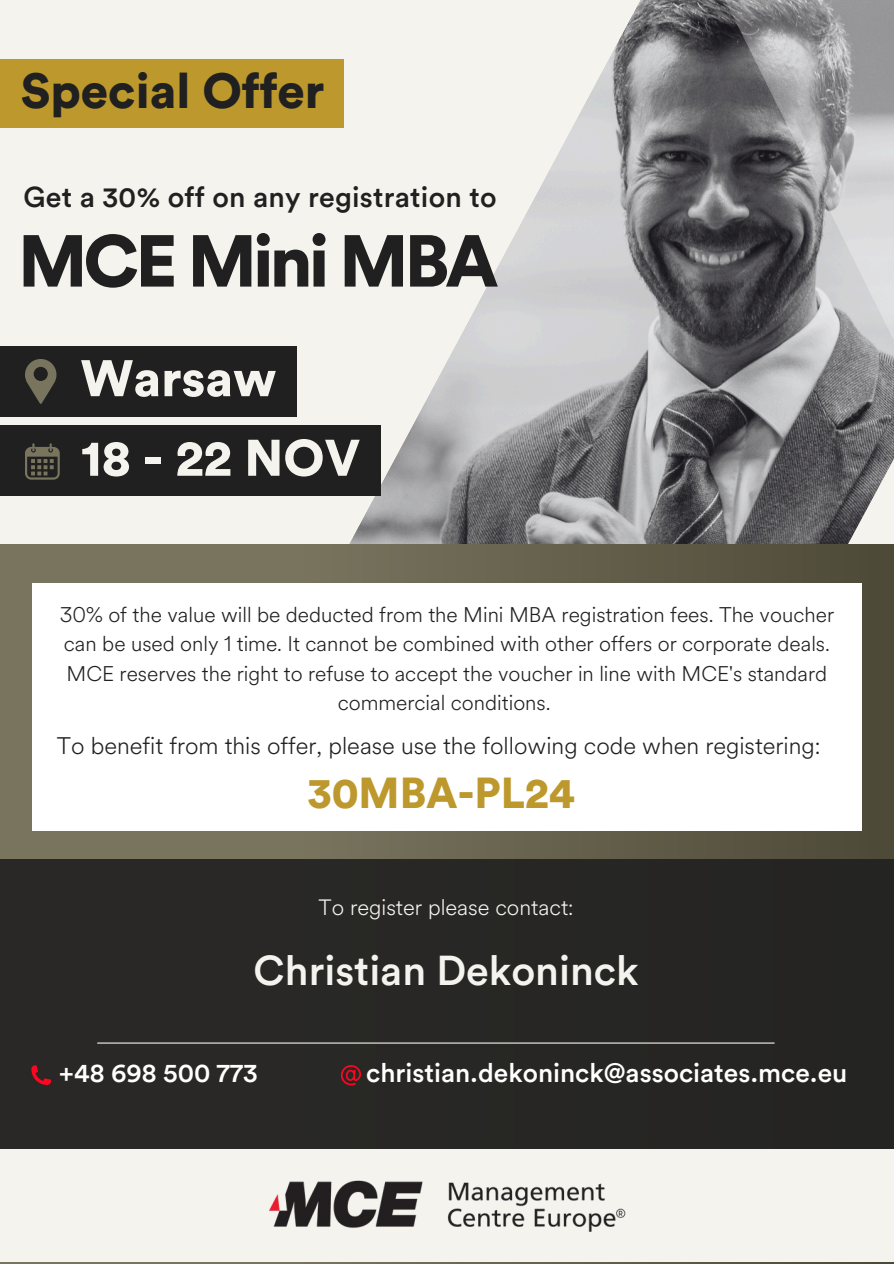
<style>
.page{position:relative;width:894px;height:1264px;background:#fff}
.page>*{position:absolute;margin:0;border:0;box-sizing:border-box;transform-origin:0 0}
.t1{font:900 72.6px "Circular Std";letter-spacing:-.055em;color:#202020}
.t2{font:900 50.85px "Circular Std";color:#f4f3ee}
.t3{font:900 48.9px "Circular Std";color:#202020}
.t4{font:900 42.9px "Circular Std";color:#bc982d}
.t5{font:500 41.4px "Circular Std";color:#f4f3ee}
.t6{font:500 28.5px "Circular Std";letter-spacing:.01em;color:#202020}
.t7{font:500 26.4px "Circular Std";color:#fff}
.t8{font:300 23.7px "Circular Spotify Text";color:#202020}
.t9{font:300 21.9px "Circular Spotify Text";color:#f4f3ee}
.t10{font:300 21px/29.2px "Circular Spotify Text";color:#202020;text-align:center}
</style>
<div class="page">
<img style="left:658px;top:0;width:189px;height:544px">
<svg style="left:0;top:0;width:658px;height:544px;background:#dddcda"></svg>
<div style="left:0;top:544px;width:893px;height:719px;background:linear-gradient(to right,#837e67,#524e3b)"></div>
<div style="left:0;top:859px;width:893px;height:315px;background:#272725"></div>
<svg style="left:847px;top:408px;width:46px;height:136px;background:#8e8d8e"></svg>
<svg style="left:724px;top:0;width:169px;height:408px;background:#8f8e91"></svg>
<div style="left:32px;top:583px;width:829px;height:248px;background:#fff"></div>
<div style="left:0;top:1149px;width:893px;height:112px;background:#f4f3ee"></div>
<img style="left:269px;top:1180px;width:357px;height:52px">
<div style="left:0;top:59px;width:344px;height:69px;background:#bc982d"></div>
<div style="left:0;top:346px;width:296px;height:71px;background:#202020"></div>
<svg style="left:25px;top:359px;width:31px;height:45px"></svg>
<div style="left:0;top:425px;width:380px;height:71px;background:#202020"></div>
<svg style="left:25px;top:443px;width:34px;height:36px"></svg>
<hr style="left:97px;top:1042px;width:677px;height:1px;background:#f4f3ee">
<svg style="left:31px;top:1065px;width:19px;height:19px"></svg>
<svg style="left:340px;top:1065px;width:21px;height:20px"></svg>
<h3 class="t3" style="left:21px;top:68px;width:305px">Special Offer</h3>
<p class="t6" style="left:24px;top:184px;width:474px">Get a 30% off on any registration to</p>
<p class="t1" style="left:18px;top:228px;width:482px">MCE Mini MBA</p>
<p class="t2" style="left:80px;top:355px;width:197px">Warsaw</p>
<h2 class="t2" style="left:80px;top:434px;width:281px">18 - 22 NOV</h2>
<h6 class="t10" style="left:60px;top:600px;width:775px">30% of the value will be deducted from the Mini MBA registration fees. The voucher can be used only 1 time. It cannot be combined with other offers or corporate deals.<br>MCE reserves the right to refuse to accept the voucher in line with MCE's standard commercial conditions.</h6>
<p class="t8" style="left:57px;top:729px;width:765px">To benefit from this offer, please use the following code when registering:</p>
<h4 class="t4" style="left:308px;top:773px;width:268px">30MBA-PL24</h4>
<p class="t9" style="left:318px;top:892px;width:256px">To register please contact:</p>
<p class="t5" style="left:253px;top:951px;width:386px">Christian Dekoninck</p>
<p class="t7" style="left:59px;top:1060px;width:200px">+48 698 500 773</p>
<p class="t7" style="left:366px;top:1060px;width:482px">christian.dekoninck@associates.mce.eu</p>
</div>
